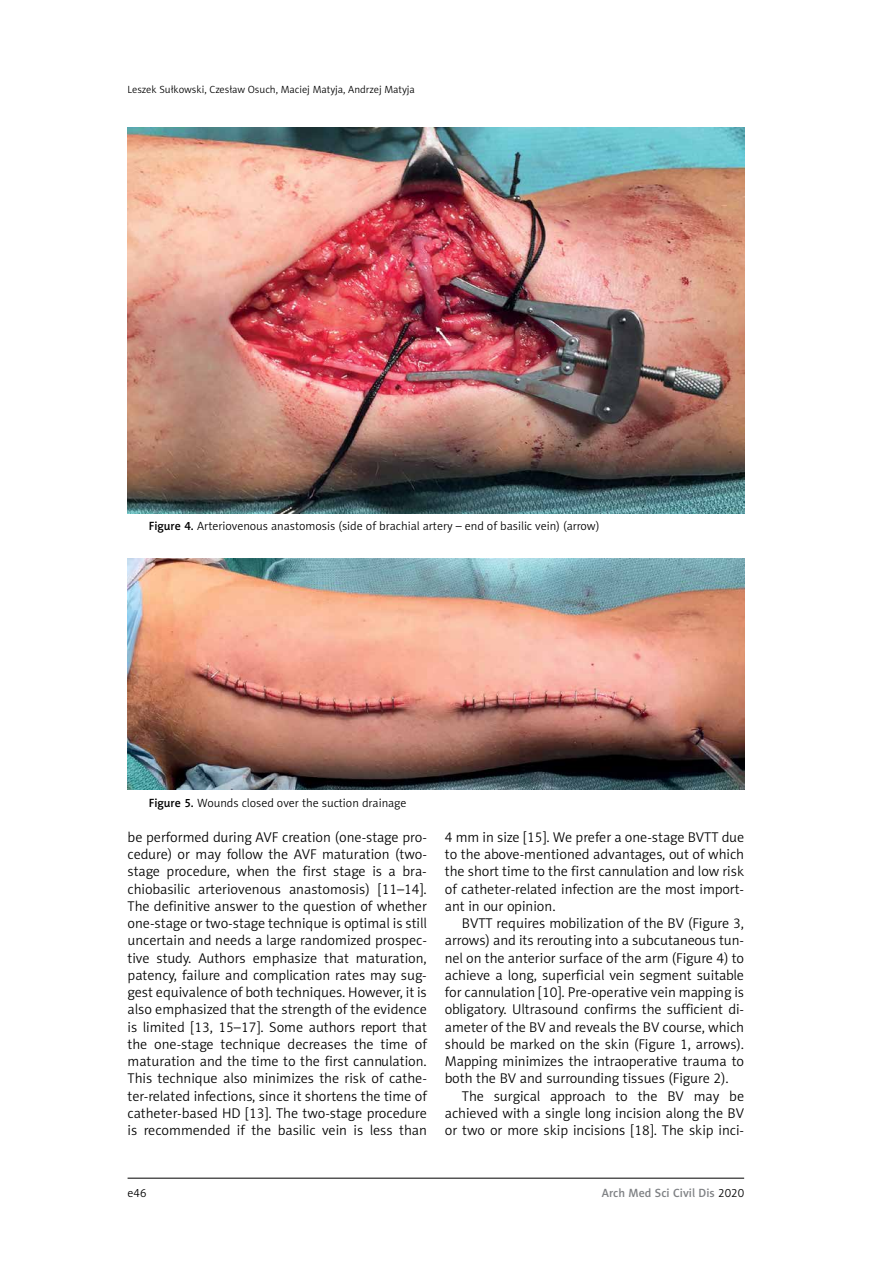
<style>
.page{position:relative;width:893px;height:1263px;background:#fff}
.page>*{position:absolute;margin:0;border:0;box-sizing:border-box;transform-origin:0 0}
.t1{font:14.25px/17.2px "Naomi Sans EFN Light";color:#000;text-align:justify}
.t2{font:12px "Naomi Sans EFN Light";color:#000}
.t3{font:12px "Naomi Sans EFN Medium";color:#808285}
.t4{font:10.5px "Naomi Sans EFN Light";color:#000}
.s1{font-family:"Naomi Sans EFN Medium"}
.s2{font-family:"Naomi Sans EFN Light";color:#000}
</style>
<div class="page">
<hr style="left:128px;top:1178px;width:616px;height:1px;background:#000">
<img style="left:128px;top:128px;width:616px;height:385px">
<img style="left:128px;top:559px;width:616px;height:231px">
<p class="t4" style="left:128px;top:83px;width:289px">Leszek Sułkowski, Czesław Osuch, Maciej Matyja, Andrzej Matyja</p>
<p class="t2" style="left:149px;top:519px;width:452px"><span class="s1">Figure 4.</span> Arteriovenous anastomosis (side of brachial artery – end of basilic vein) (arrow)</p>
<p class="t2" style="left:149px;top:796px;width:259px"><span class="s1">Figure 5.</span> Wounds closed over the suction drainage</p>
<p class="t1" style="left:128px;top:828px;width:301px">be performed during AVF creation (one-stage pro&shy;cedure) or may follow the AVF maturation (two&shy;stage procedure, when the first stage is a bra&shy;chiobasilic arteriovenous anastomosis) [11–14].<br>The definitive answer to the question of whether one-stage or two-stage technique is optimal is still uncertain and needs a large randomized prospec&shy;tive study. Authors emphasize that maturation, patency, failure and complication rates may sug&shy;gest equivalence of both techniques. However, it is also emphasized that the strength of the evidence is limited [13, 15–17]. Some authors report that the one-stage technique decreases the time of maturation and the time to the first cannulation.<br>This technique also minimizes the risk of cathe&shy;ter-related infections, since it shortens the time of catheter-based HD [13]. The two-stage procedure is recommended if the basilic vein is less than</p>
<p class="t1" style="left:445px;top:828px;width:301px">4 mm in size [15]. We prefer a one-stage BVTT due to the above-mentioned advantages, out of which the short time to the first cannulation and low risk of catheter-related infection are the most import&shy;ant in our opinion.</p>
<p class="t1" style="left:445px;top:915px;width:301px;text-indent:17px">BVTT requires mobilization of the BV (Figure 3, arrows) and its rerouting into a subcutaneous tun&shy;nel on the anterior surface of the arm (Figure 4) to achieve a long, superficial vein segment suitable for cannulation [10]. Pre-operative vein mapping is obligatory. Ultrasound confirms the sufficient di&shy;ameter of the BV and reveals the BV course, which should be marked on the skin (Figure 1, arrows).<br>Mapping minimizes the intraoperative trauma to both the BV and surrounding tissues (Figure 2).</p>
<p class="t1" style="left:445px;top:1087px;width:301px;text-indent:17px">The surgical approach to the BV may be achieved with a single long incision along the BV or two or more skip incisions [18]. The skip inci-</p>
<p class="t2" style="left:128px;top:1186px;width:20px">e46</p>
<p class="t3" style="left:602px;top:1186px;width:144px">Arch Med Sci Civil Dis <span class="s2">2020</span></p>
</div>
